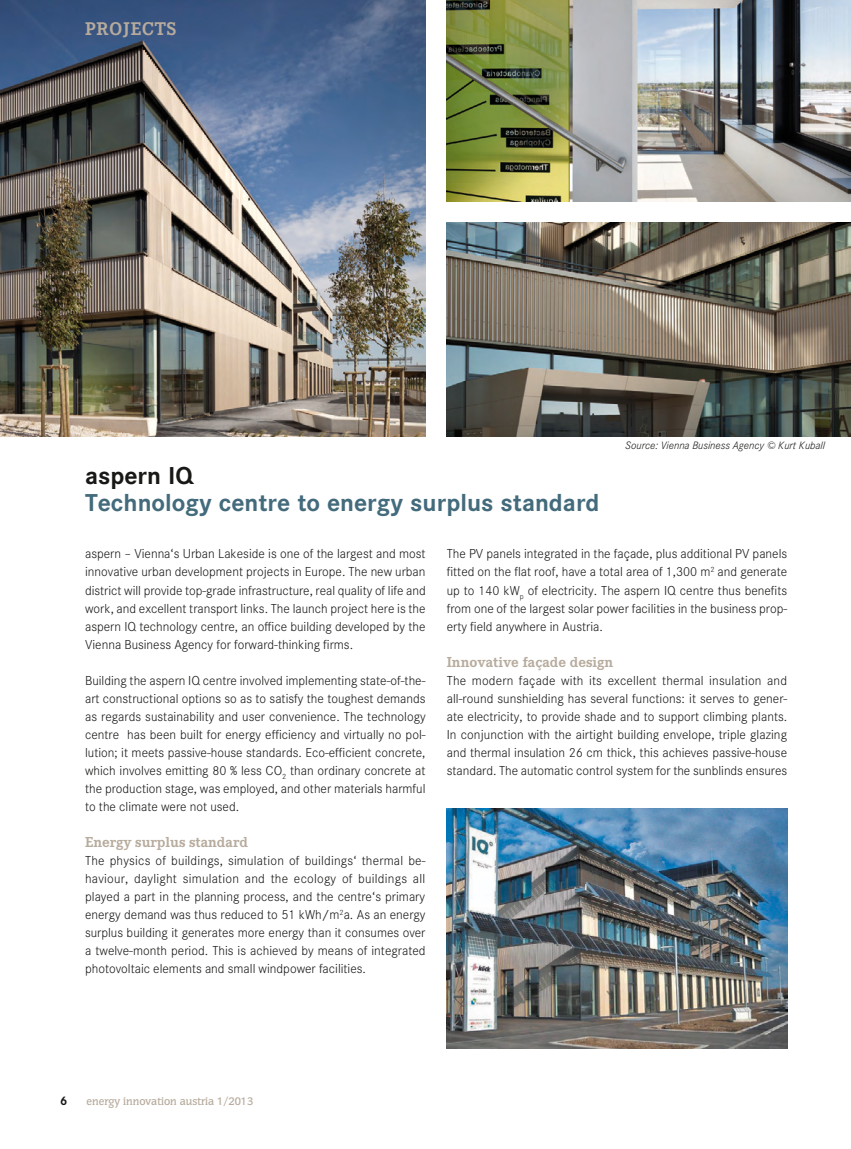
<style>
.page{position:relative;width:851px;height:1149px;background:#fff}
.page>*{position:absolute;margin:0;border:0;box-sizing:border-box;transform-origin:0 0}
.Headline_blau{font:700 24px "Corporate SBQ";color:#436b7c}
.Headline_schwarz{font:700 24px "Corporate SBQ";color:#181816}
.Kapitel{font:700 18px "Corporate EBQ";letter-spacing:.05em;color:#b7ab9d}
.Fliess_Zwischentitel{font:700 15px "Corporate E";color:#b7ab9d}
.Fliesstext{font:300 12.75px/18px "Corporate SBQ";color:#181816;text-align:justify}
.Fliess_Zwischentitel-2{font:300 12.75px/18px "Corporate SBQ";color:#181816;text-align:justify}
.t1{font:700 12px "Corporate SBQ";color:#181816}
.Bild_Quelle{font:italic 300 10.5px "Corporate SBQ";color:#181816}
.t2{font:500 10.5px "Congress";color:#b7ab9d}
</style>
<div class="page">
<img style="left:0;top:0;width:425px;height:436px">
<img style="left:446px;top:0;width:404px;height:201px">
<img style="left:446px;top:222px;width:404px;height:214px">
<img style="left:446px;top:808px;width:341px;height:240px">
<p class="Kapitel" style="left:85px;top:18px;width:93px">PROJECTS</p>
<p class="Bild_Quelle" style="left:625px;top:438px;width:201px">Source: Vienna Business Agency © Kurt Kuball</p>
<p class="Headline_schwarz" style="left:85px;top:461px;width:110px">aspern IQ</p>
<p class="Headline_blau" style="left:85px;top:488px;width:516px">Technology centre to energy surplus standard</p>
<p class="Fliesstext" style="left:85px;top:545px;width:342px">aspern – Vienna‘s Urban Lakeside is one of the largest and most innovative urban development projects in Europe. The new urban district will provide top-grade infrastructure, real quality of life and work, and excellent transport links. The launch project here is the aspern IQ technology centre, an office building developed by the Vienna Business Agency for forward-thinking firms.</p>
<p class="Fliesstext" style="left:85px;top:671px;width:342px">Building the aspern IQ centre involved implementing state-of-the&shy;art constructional options so as to satisfy the toughest demands as regards sustainability and user convenience. The technology centre has been built for energy efficiency and virtually no pol&shy;lution; it meets passive-house standards. Eco-efficient concrete, which involves emitting 80 % less CO<sub>2</sub> than ordinary concrete at the production stage, was employed, and other materials harmful to the climate were not used.</p>
<p class="Fliess_Zwischentitel" style="left:85px;top:833px;width:164px">Energy surplus standard</p>
<p class="Fliesstext" style="left:85px;top:851px;width:342px">The physics of buildings, simulation of buildings‘ thermal be&shy;haviour, daylight simulation and the ecology of buildings all played a part in the planning process, and the centre‘s primary energy demand was thus reduced to 51 kWh/m<sup>2</sup>a. As an energy surplus building it generates more energy than it consumes over a twelve-month period. This is achieved by means of integrated photovoltaic elements and small windpower facilities.</p>
<p class="Fliesstext" style="left:446px;top:545px;width:342px">The PV panels integrated in the façade, plus additional PV panels fitted on the flat roof, have a total area of 1,300 m<sup>2</sup> and generate up to 140 kW<sub>p</sub> of electricity. The aspern IQ centre thus benefits from one of the largest solar power facilities in the business prop&shy;erty field anywhere in Austria.</p>
<p class="Fliess_Zwischentitel" style="left:446px;top:653px;width:168px">Innovative façade design</p>
<p class="Fliess_Zwischentitel-2" style="left:446px;top:671px;width:342px">The modern façade with its excellent thermal insulation and all-round sunshielding has several functions: it serves to gener&shy;ate electricity, to provide shade and to support climbing plants.<br>In conjunction with the airtight building envelope, triple glazing and thermal insulation 26 cm thick, this achieves passive-house standard. The automatic control system for the sunblinds ensures</p>
<p class="t1" style="left:60px;top:1093px;width:9px">6</p>
<p class="t2" style="left:87px;top:1094px;width:168px">energy innovation austria 1/2013</p>
</div>
